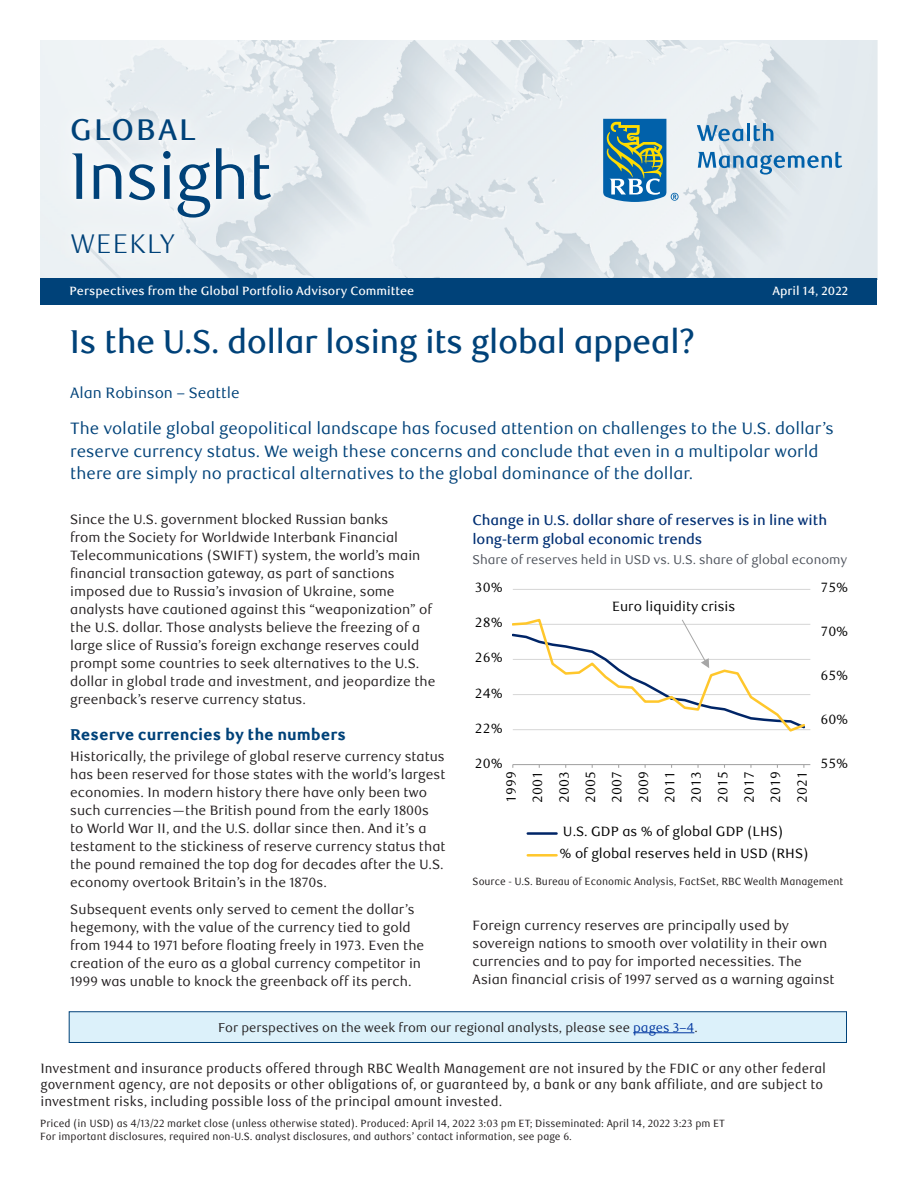
<style>
.page{position:relative;width:918px;height:1188px;background:#fff}
.page>*{position:absolute;margin:0;border:0;box-sizing:border-box;transform-origin:0 0}
.GI-GIW_Title{font:66px "RBC Display";color:#004279}
.Headline{font:500 33px "RBC Display";color:#004279}
.GI-GIW_Title-2{font:500 30px "RBC Text";letter-spacing:.05em;color:#004279}
.GI-GIW_Title-3{font:300 27px "RBC Text";letter-spacing:.025em;color:#004279}
.Intro_paragraph{font:16.5px/22.5px "RBC Text";color:#004279}
.Subhead_1{font:800 15.75px "RBC Text";letter-spacing:-.005em;color:#004279}
.GIW_Focus_Article_Au{font:15px "RBC Text";color:#004279}
.t1{font:500 14.25px/18.8px "RBC Text";letter-spacing:-.01em;color:#002f73}
.Body_Text{font:13.5px/18px "RBC Text";color:#231f20}
.Disclosure_Text{font:13.5px/16.5px "RBC Text Cond";letter-spacing:.005em;color:#231f20}
.t2{font:13.5px/26.4px "RBC Text Tabular";color:#000;text-align:justify}
.Body_Text_Compact{font:12.75px "RBC Text";color:#231f20}
.t3{font:12.75px "RBC Text";letter-spacing:-.005em;color:#4e535c}
.t4{font:500 12px "RBC Text";color:#fff}
.Tiny_Legal{font:10.5px/13.5px "RBC Text Cond";color:#231f20}
.s1{color:#0036a0}
</style>
<div class="page">
<img style="left:40px;top:40px;width:838px;height:238px">
<div style="left:40px;top:278px;width:838px;height:27px;background:#004279"></div>
<svg style="left:603px;top:119px;width:76px;height:83px;background:#6096a3"></svg>
<svg style="left:697px;top:125px;width:46px;height:16px"></svg>
<hr style="left:747px;top:123px;width:3px;height:18px;background:#0161aa">
<svg style="left:754px;top:123px;width:19px;height:18px"></svg>
<svg style="left:698px;top:152px;width:144px;height:23px;background:#a1c1d8"></svg>
<svg style="left:45px;top:93px;width:250px;height:185px;background:#e7edf0"></svg>
<div style="left:63px;top:110px;width:217px;height:152px;background:#fff;opacity:.75"></div>
<hr style="left:513px;top:729px;width:297px;height:1px;background:#d9d9d9">
<hr style="left:513px;top:694px;width:297px;height:1px;background:#d9d9d9">
<hr style="left:513px;top:659px;width:297px;height:1px;background:#d9d9d9">
<hr style="left:513px;top:624px;width:297px;height:1px;background:#d9d9d9">
<hr style="left:513px;top:589px;width:297px;height:1px;background:#d9d9d9">
<hr style="left:513px;top:764px;width:297px;height:1px;background:#a6a6a6">
<hr style="left:528px;top:832px;width:29px;height:3px;background:#002567">
<hr style="left:528px;top:854px;width:29px;height:3px;background:#ffc72c">
<svg style="left:513px;top:618px;width:292px;height:114px"></svg>
<div style="left:69px;top:1012px;width:778px;height:30px;background:#dcf1fa"></div>
<hr style="left:633px;top:1032px;width:61px;height:1px;background:#0036a0">
<div style="left:69px;top:1012px;width:778px;height:31px;border:1px solid #004279"></div>
<h1 class="GI-GIW_Title-2" style="left:70px;top:112px;width:128px">GLOBAL</h1>
<h1 class="GI-GIW_Title" style="left:70px;top:138px;width:203px">Insight</h1>
<h1 class="GI-GIW_Title-3" style="left:70px;top:228px;width:106px">WEEKLY</h1>
<p class="t4" style="left:70px;top:284px;width:346px">Perspectives from the Global Portfolio Advisory Committee</p>
<p class="t4" style="left:772px;top:284px;width:77px">April 14, 2022</p>
<h2 class="Headline" style="left:70px;top:323px;width:626px">Is the U.S. dollar losing its global appeal?</h2>
<h2 class="GIW_Focus_Article_Au" style="left:70px;top:384px;width:171px">Alan Robinson – Seattle</h2>
<p class="Intro_paragraph" style="left:70px;top:418px;width:765px">The volatile global geopolitical landscape has focused attention on challenges to the U.S. dollar’s reserve currency status. We weigh these concerns and conclude that even in a multipolar world there are simply no practical alternatives to the global dominance of the dollar.</p>
<p class="Body_Text" style="left:70px;top:511px;width:367px">Since the U.S. government blocked Russian banks<br>from the Society for Worldwide Interbank Financial Telecommunications (SWIFT) system, the world’s main financial transaction gateway, as part of sanctions imposed due to Russia’s invasion of Ukraine, some analysts have cautioned against this “weaponization” of the U.S. dollar. Those analysts believe the freezing of a large slice of Russia’s foreign exchange reserves could prompt some countries to seek alternatives to the U.S. dollar in global trade and investment, and jeopardize the greenback’s reserve currency status.</p>
<h2 class="Subhead_1" style="left:70px;top:725px;width:278px">Reserve currencies by the numbers</h2>
<p class="Body_Text" style="left:70px;top:748px;width:377px">Historically, the privilege of global reserve currency status has been reserved for those states with the world’s largest economies. In modern history there have only been two such currencies—the British pound from the early 1800s to World War II, and the U.S. dollar since then. And it’s a testament to the stickiness of reserve currency status that the pound remained the top dog for decades after the U.S. economy overtook Britain’s in the 1870s.</p>
<p class="Body_Text" style="left:70px;top:901px;width:356px">Subsequent events only served to cement the dollar’s hegemony, with the value of the currency tied to gold from 1944 to 1971 before floating freely in 1973. Even the creation of the euro as a global currency competitor in 1999 was unable to knock the greenback off its perch.</p>
<p class="t1" style="left:472px;top:511px;width:356px">Change in U.S. dollar share of reserves is in line with long-term global economic trends</p>
<p class="t3" style="left:472px;top:552px;width:376px">Share of reserves held in USD vs. U.S. share of global economy</p>
<p class="t2" style="left:475px;top:575px;width:29px">30%</p>
<p class="t2" style="left:820px;top:575px;width:29px">75%</p>
<p class="t2" style="left:612px;top:594px;width:125px">Euro liquidity crisis</p>
<p class="t2" style="left:475px;top:610px;width:29px">28%</p>
<p class="t2" style="left:820px;top:619px;width:29px">70%</p>
<p class="t2" style="left:475px;top:645px;width:29px">26%</p>
<p class="t2" style="left:820px;top:662px;width:29px">65%</p>
<p class="t2" style="left:475px;top:680px;width:29px">24%</p>
<p class="t2" style="left:820px;top:706px;width:29px">60%</p>
<p class="t2" style="left:475px;top:715px;width:29px">22%</p>
<p class="t2" style="left:475px;top:750px;width:29px">20%</p>
<p class="t2" style="left:820px;top:750px;width:29px">55%</p>
<p class="t2" style="left:498px;top:803px;width:33px;rotate:-90deg">1999<br>2001<br>2003<br>2005<br>2007<br>2009<br>2011<br>2013<br>2015<br>2017<br>2019<br>2021</p>
<p class="t2" style="left:560px;top:821px;width:251px;line-height:21.8px">U.S. GDP as % of global GDP (LHS)<br>% of global reserves held in USD (RHS)</p>
<p class="Tiny_Legal" style="left:472px;top:875px;width:373px">Source - U.S. Bureau of Economic Analysis, FactSet, RBC Wealth Management</p>
<p class="Body_Text" style="left:472px;top:917px;width:364px">Foreign currency reserves are principally used by sovereign nations to smooth over volatility in their own currencies and to pay for imported necessities. The Asian financial crisis of 1997 served as a warning against</p>
<p class="Body_Text_Compact" style="left:218px;top:1020px;width:481px">For perspectives on the week from our regional analysts, please see <span class="s1">pages 3–4</span>.</p>
<p class="Disclosure_Text" style="left:40px;top:1060px;width:787px">Investment and insurance products offered through RBC Wealth Management are not insured by the FDIC or any other federal government agency, are not deposits or other obligations of, or guaranteed by, a bank or any bank affiliate, and are subject to investment risks, including possible loss of the principal amount invested.</p>
<p class="Tiny_Legal" style="left:40px;top:1116px;width:687px">Priced (in USD) as 4/13/22 market close (unless otherwise stated). Produced: April 14, 2022 3:03 pm ET; Disseminated: April 14, 2022 3:23 pm ET<br>For important disclosures, required non-U.S. analyst disclosures, and authors’ contact information, see page 6.</p>
</div>
